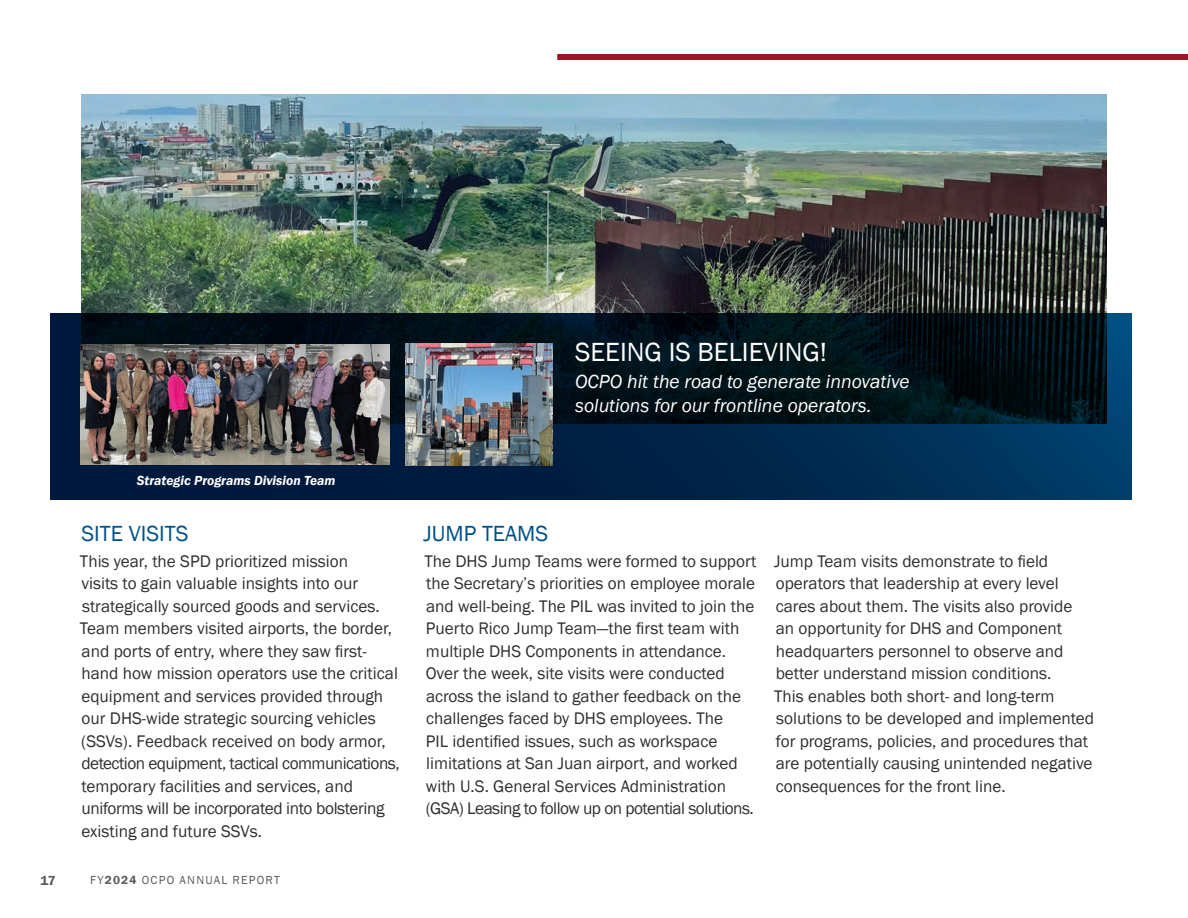
<style>
.page{position:relative;width:1188px;height:918px;background:#fff}
.page>*{position:absolute;margin:0;border:0;box-sizing:border-box;transform-origin:0 0}
.t1{font:27px "Franklin Gothic";color:#fff}
.t2{font:22.5px "Franklin Gothic";color:#005187}
.t3{font:italic 19.5px/24px "Franklin Gothic";color:#fff}
.t4{font:17.25px/22.5px "Franklin Gothic";color:#2e2f2f}
.t5{font:italic 600 13.5px "Franklin Gothic";color:#fff}
.t6{font:600 13.5px "Franklin Gothic";color:#5a5a5d}
.t7{font:12px "Franklin Gothic";letter-spacing:.1em;color:#5a5a5d}
.s1{font-weight:600}
</style>
<div class="page">
<img style="left:81px;top:94px;width:1026px;height:220px">
<div style="left:557px;top:54px;width:631px;height:6px;background:#951925"></div>
<svg style="left:50px;top:314px;width:1081px;height:185px;background:#011c32"></svg>
<img style="left:80px;top:345px;width:309px;height:119px">
<img style="left:406px;top:344px;width:147px;height:122px">
<p class="t5" style="left:137px;top:472px;width:200px">Strategic Programs Division Team</p>
<h4 class="t2" style="left:81px;top:520px;width:109px">SITE VISITS</h4>
<p class="t4" style="left:80px;top:550px;width:321px">This year, the SPD prioritized mission<br>visits to gain valuable insights into our strategically sourced goods and services.<br>Team members visited airports, the border, and ports of entry, where they saw first&shy;hand how mission operators use the critical equipment and services provided through our DHS-wide strategic sourcing vehicles (SSVs). Feedback received on body armor, detection equipment, tactical communications, temporary facilities and services, and uniforms will be incorporated into bolstering existing and future SSVs.</p>
<p class="t6" style="left:40px;top:873px;width:17px">17</p>
<p class="t7" style="left:90px;top:873px;width:191px">FY<span class="s1">2024</span> OCPO ANNUAL REPORT</p>
<h3 class="t1" style="left:575px;top:335px;width:254px">SEEING IS BELIEVING!</h3>
<p class="t3" style="left:575px;top:370px;width:336px">OCPO hit the road to generate innovative solutions for our frontline operators.</p>
<h4 class="t2" style="left:424px;top:520px;width:126px">JUMP TEAMS</h4>
<p class="t4" style="left:425px;top:550px;width:334px">The DHS Jump Teams were formed to support the Secretary’s priorities on employee morale and well-being. The PIL was invited to join the Puerto Rico Jump Team—the first team with multiple DHS Components in attendance.<br>Over the week, site visits were conducted across the island to gather feedback on the challenges faced by DHS employees. The<br>PIL identified issues, such as workspace limitations at San Juan airport, and worked with U.S. General Services Administration (GSA) Leasing to follow up on potential solutions.</p>
<p class="t4" style="left:774px;top:550px;width:322px">Jump Team visits demonstrate to field operators that leadership at every level cares about them. The visits also provide<br>an opportunity for DHS and Component headquarters personnel to observe and better understand mission conditions.<br>This enables both short- and long-term solutions to be developed and implemented for programs, policies, and procedures that are potentially causing unintended negative consequences for the front line.</p>
</div>
